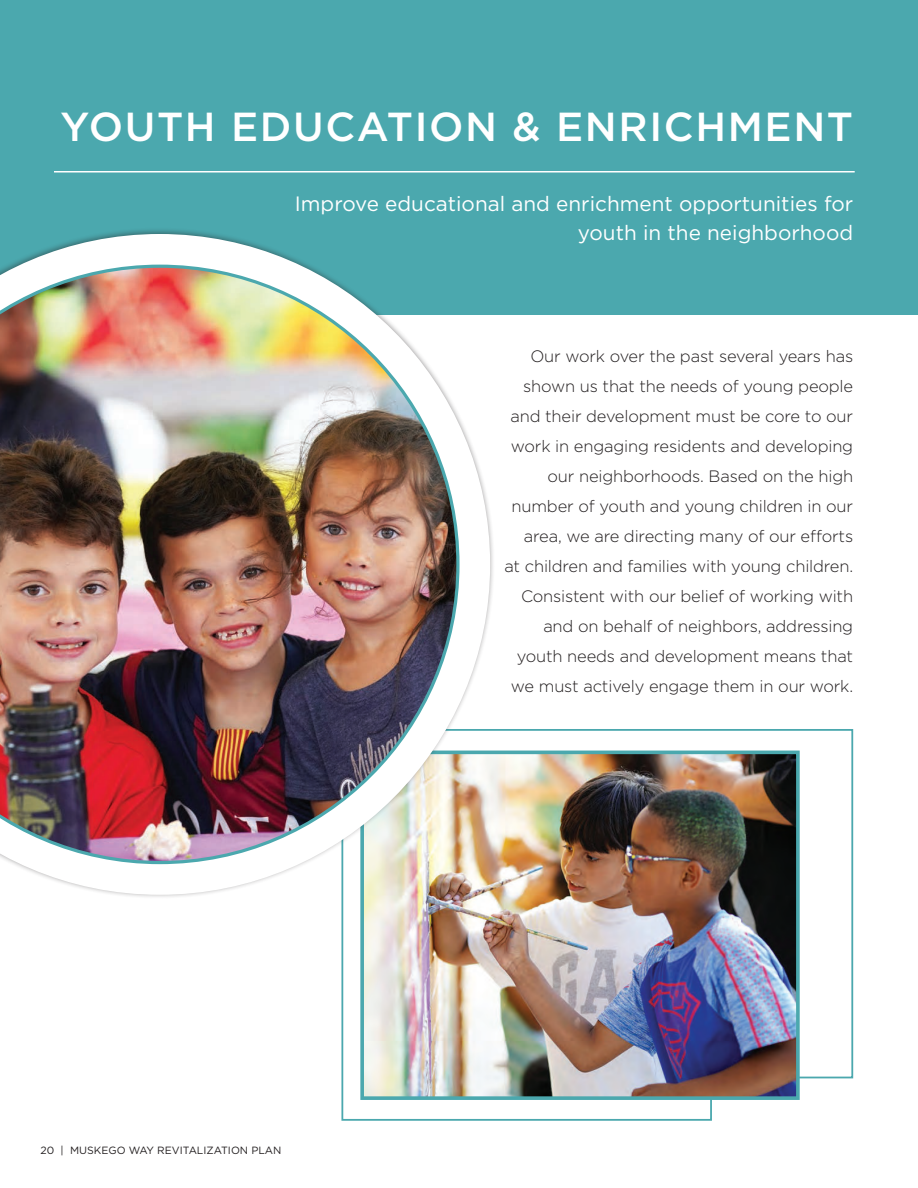
<style>
.page{position:relative;width:918px;height:1188px;background:#fff}
.page>*{position:absolute;margin:0;border:0;box-sizing:border-box;transform-origin:0 0}
.t1{font:500 40.5px "Gotham";letter-spacing:.04em;color:#fff}
.t2{font:20.7px/29.4px "Gotham";color:#fff;text-align:right}
.t3{font:300 16.5px/30px "Gotham";letter-spacing:-.01em;color:#231f20;text-align:right}
.t4{font:10.5px "Gotham";color:#231f20}
</style>
<div class="page">
<img style="left:365px;top:756px;width:430px;height:339px">
<div style="left:360px;top:751px;width:440px;height:349px;border:4px solid #4ba8ae"></div>
<div style="left:0;top:0;width:918px;height:314px;background:#4ba8ae"></div>
<hr style="left:54px;top:171px;width:801px;height:1px;background:#fff">
<div style="left:0;top:227px;width:495px;height:672px;background:#231f20;opacity:.44"></div>
<svg style="left:0;top:234px;width:490px;height:661px"></svg>
<img style="left:0;top:265px;width:460px;height:599px">
<p class="t1" style="left:61px;top:101px;width:794px">YOUTH EDUCATION &amp; ENRICHMENT</p>
<p class="t2" style="left:295px;top:189px;width:560px">Improve educational and enrichment opportunities for youth in the neighborhood</p>
<p class="t4" style="left:40px;top:1143px;width:242px">20 | MUSKEGO WAY REVITALIZATION PLAN</p>
<p class="t3" style="left:504px;top:340px;width:350px">Our work over the past several years has shown us that the needs of young people and their development must be core to our work in engaging residents and developing our neighborhoods. Based on the high number of youth and young children in our area, we are directing many of our efforts at children and families with young children.<br>Consistent with our belief of working with and on behalf of neighbors, addressing youth needs and development means that we must actively engage them in our work.</p>
</div>
